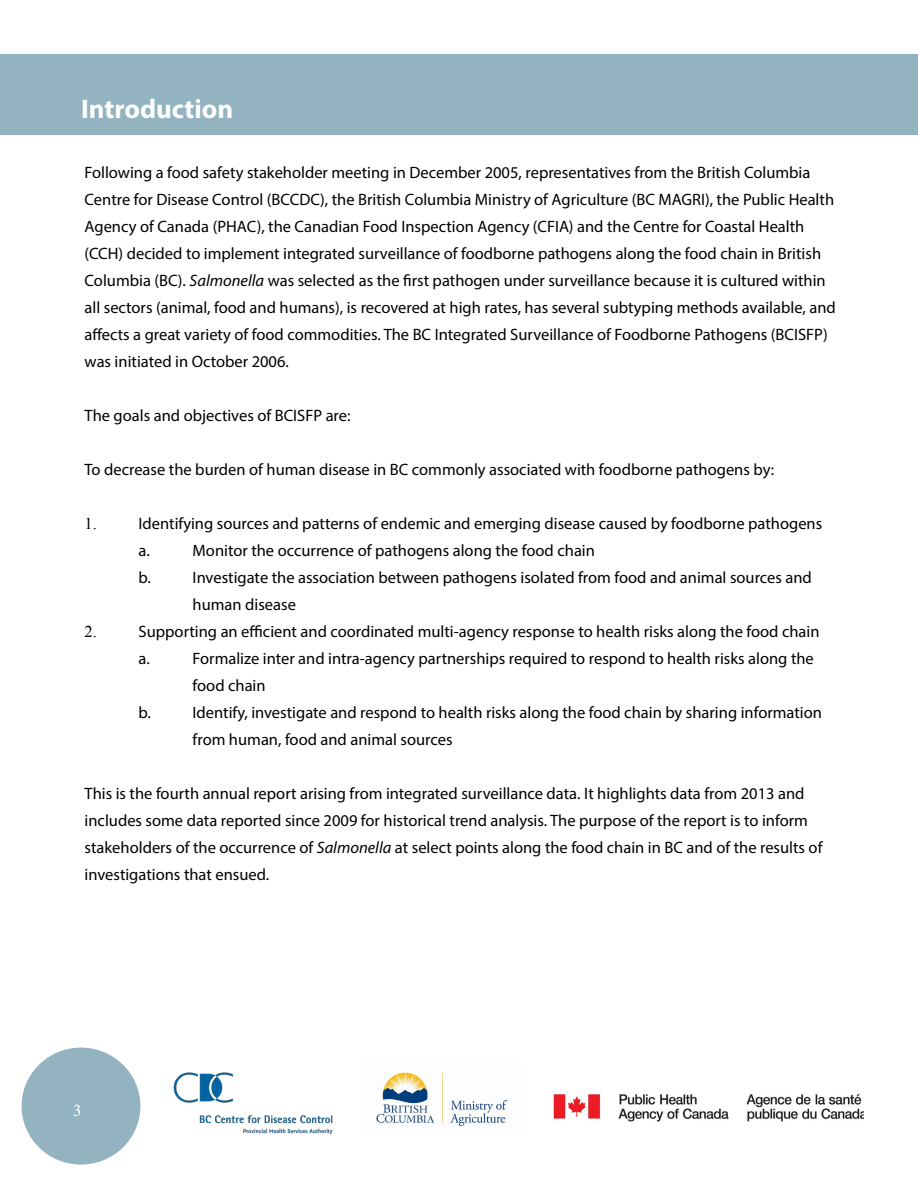
<style>
.page{position:relative;width:918px;height:1188px;background:#fff}
.page>*{position:absolute;margin:0;border:0;box-sizing:border-box;transform-origin:0 0}
.t1{font:700 27px "Myriad Pro";color:#fff}
.t2{font:18px "Minion Pro";color:#fff}
.t3{font:16.5px/27px "Myriad Pro";color:#000}
.t4{font:16.5px "Times New Roman";color:#000}
.s1{font-style:italic}
</style>
<div class="page">
<div style="left:22px;top:1048px;width:118px;height:117px;background:#93b3c1;border-radius:50%"></div>
<div style="left:0;top:54px;width:918px;height:81px;background:#93b3c1"></div>
<img style="left:553px;top:1094px;width:311px;height:28px">
<img style="left:376px;top:1072px;width:132px;height:55px">
<img style="left:173px;top:1072px;width:160px;height:63px">
<h1 class="t1" style="left:81px;top:91px;width:154px">Introduction</h1>
<p class="t3" style="left:85px;top:159px;width:753px">Following a food safety stakeholder meeting in December 2005, representatives from the British Columbia Centre for Disease Control (BCCDC), the British Columbia Ministry of Agriculture (BC MAGRI), the Public Health Agency of Canada (PHAC), the Canadian Food Inspection Agency (CFIA) and the Centre for Coastal Health (CCH) decided to implement integrated surveillance of foodborne pathogens along the food chain in British Columbia (BC). <span class="s1">Salmonella</span> was selected as the first pathogen under surveillance because it is cultured within all sectors (animal, food and humans), is recovered at high rates, has several subtyping methods available, and affects a great variety of food commodities. The BC Integrated Surveillance of Foodborne Pathogens (BCISFP) was initiated in October 2006.</p>
<p class="t3" style="left:85px;top:402px;width:267px">The goals and objectives of BCISFP are:</p>
<p class="t3" style="left:85px;top:456px;width:691px">To decrease the burden of human disease in BC commonly associated with foodborne pathogens by:</p>
<p class="t4" style="left:85px;top:512px;width:14px">1.</p>
<p class="t3" style="left:139px;top:510px;width:685px">Identifying sources and patterns of endemic and emerging disease caused by foodborne pathogens a.</p>
<p class="t3" style="left:193px;top:537px;width:404px">Monitor the occurrence of pathogens along the food chain</p>
<p class="t3" style="left:139px;top:564px;width:14px">b.</p>
<p class="t3" style="left:193px;top:564px;width:621px">Investigate the association between pathogens isolated from food and animal sources and human disease</p>
<p class="t4" style="left:85px;top:620px;width:14px">2.</p>
<p class="t3" style="left:139px;top:618px;width:682px">Supporting an efficient and coordinated multi-agency response to health risks along the food chain a.</p>
<p class="t3" style="left:193px;top:645px;width:623px">Formalize inter and intra-agency partnerships required to respond to health risks along the food chain</p>
<p class="t3" style="left:139px;top:699px;width:14px">b.</p>
<p class="t3" style="left:193px;top:699px;width:631px">Identify, investigate and respond to health risks along the food chain by sharing information from human, food and animal sources</p>
<p class="t3" style="left:85px;top:780px;width:739px">This is the fourth annual report arising from integrated surveillance data. It highlights data from 2013 and includes some data reported since 2009 for historical trend analysis. The purpose of the report is to inform stakeholders of the occurrence of <span class="s1">Salmonella</span> at select points along the food chain in BC and of the results of investigations that ensued.</p>
<p class="t2" style="left:73px;top:1098px;width:10px">3</p>
</div>
